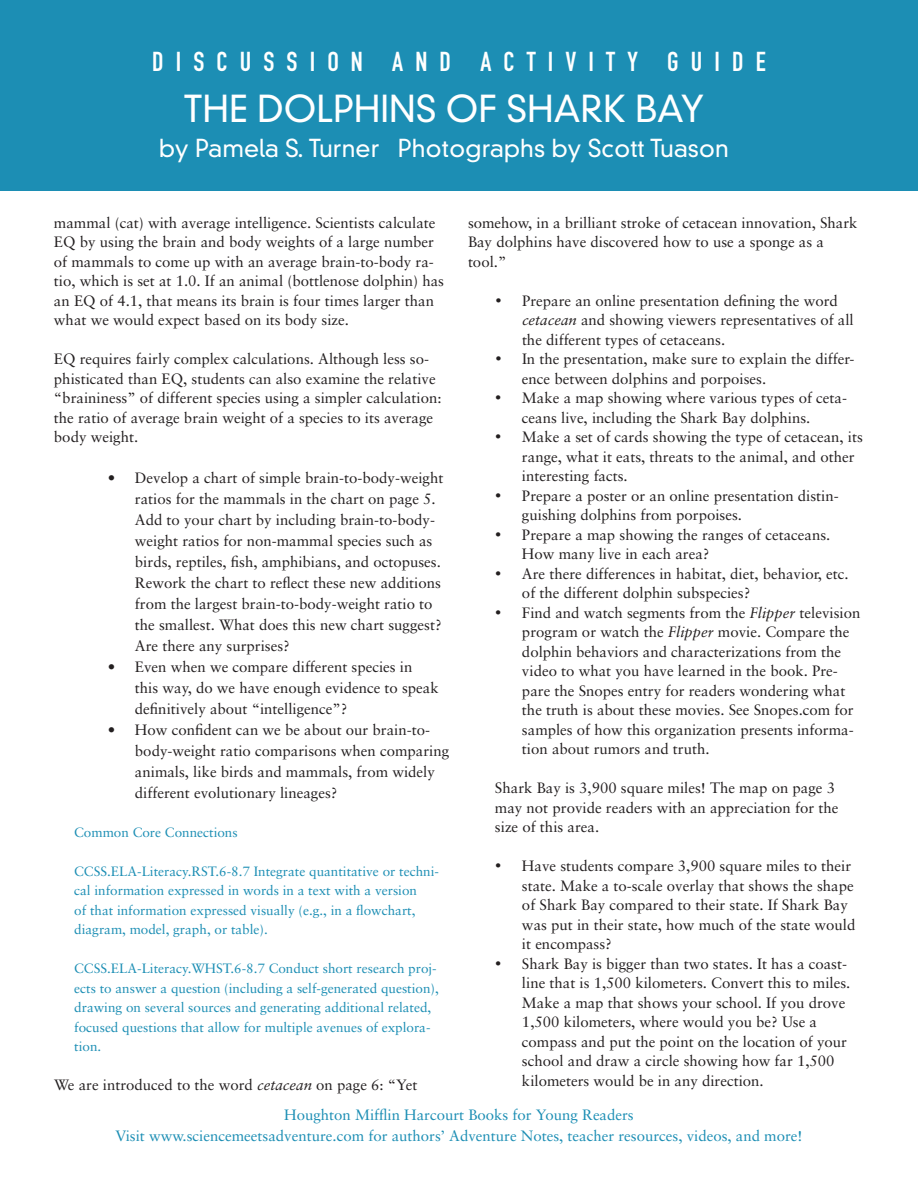
<style>
.page{position:relative;width:918px;height:1188px;background:#fff}
.page>*{position:absolute;margin:0;border:0;box-sizing:border-box;transform-origin:0 0}
.t1{font:300 36px "DIN Neuzeit Grotesk Std";color:#fff}
.t2{font:27px "DIN Engschrift Std";letter-spacing:.45em;color:#fff}
.t3{font:300 24px "DIN Neuzeit Grotesk Std";color:#fff}
.t4{font:15px/19.5px "Sabon";color:#231f20}
.t5{font:15px/21px "Sabon";color:#1c8eb4;text-align:center}
.t6{font:13.5px/19.5px "Sabon";color:#1c8eb4}
.s1{font-style:italic}
</style>
<div class="page">
<div style="left:0;top:0;width:918px;height:191px;background:#1c8eb4"></div>
<h2 class="t2" style="left:152px;top:46px;width:615px">DISCUSSION AND ACTIVITY GUIDE</h2>
<h1 class="t1" style="left:184px;top:88px;width:522px">The dolphins of shark bay</h1>
<h3 class="t3" style="left:159px;top:134px;width:572px">by Pamela S. Turner Photographs by Scott Tuason</h3>
<p class="t4" style="left:54px;top:212px;width:392px">mammal (cat) with average intelligence. Scientists calculate EQ by using the brain and body weights of a large number of mammals to come up with an average brain-to-body ra&shy;tio, which is set at 1.0. If an animal (bottlenose dolphin) has an EQ of 4.1, that means its brain is four times larger than what we would expect based on its body size.</p>
<p class="t4" style="left:54px;top:349px;width:389px">EQ requires fairly complex calculations. Although less so&shy;phisticated than EQ, students can also examine the relative “braininess” of different species using a simpler calculation: the ratio of average brain weight of a species to its average body weight.</p>
<p class="t4" style="left:135px;top:467px;width:310px;line-height:21px;text-indent:-27px">• Develop a chart of simple brain-to-body-weight ratios for the mammals in the chart on page 5.<br>Add to your chart by including brain-to-body&shy;weight ratios for non-mammal species such as birds, reptiles, fish, amphibians, and octopuses.<br>Rework the chart to reflect these new additions from the largest brain-to-body-weight ratio to the smallest. What does this new chart suggest?<br>Are there any surprises?</p>
<p class="t4" style="left:135px;top:656px;width:305px;line-height:21px;text-indent:-27px">• Even when we compare different species in this way, do we have enough evidence to speak definitively about “intelligence”?</p>
<p class="t4" style="left:135px;top:719px;width:316px;line-height:21px;text-indent:-27px">• How confident can we be about our brain-to&shy;body-weight ratio comparisons when comparing animals, like birds and mammals, from widely different evolutionary lineages?</p>
<p class="t6" style="left:74px;top:822px;width:165px">Common Core Connections</p>
<p class="t6" style="left:74px;top:861px;width:366px">CCSS.ELA-Literacy.RST.6-8.7 Integrate quantitative or techni&shy;cal information expressed in words in a text with a version<br>of that information expressed visually (e.g., in a flowchart, diagram, model, graph, or table).</p>
<p class="t6" style="left:74px;top:958px;width:366px">CCSS.ELA-Literacy.WHST.6-8.7 Conduct short research proj&shy;ects to answer a question (including a self-generated question), drawing on several sources and generating additional related, focused questions that allow for multiple avenues of explora&shy;tion.</p>
<p class="t4" style="left:54px;top:1075px;width:365px">We are introduced to the word <span class="s1">cetacean</span> on page 6: “Yet</p>
<p class="t4" style="left:468px;top:212px;width:391px">somehow, in a brilliant stroke of cetacean innovation, Shark<br>Bay dolphins have discovered how to use a sponge as a tool.”</p>
<p class="t4" style="left:522px;top:290px;width:333px;text-indent:-27px">• Prepare an online presentation defining the word <span class="s1">cetacean</span> and showing viewers representatives of all the different types of cetaceans.</p>
<p class="t4" style="left:522px;top:349px;width:334px;text-indent:-27px">• In the presentation, make sure to explain the differ&shy;ence between dolphins and porpoises.</p>
<p class="t4" style="left:522px;top:388px;width:327px;text-indent:-27px">• Make a map showing where various types of ceta&shy;ceans live, including the Shark Bay dolphins.</p>
<p class="t4" style="left:522px;top:427px;width:342px;text-indent:-27px">• Make a set of cards showing the type of cetacean, its range, what it eats, threats to the animal, and other interesting facts.</p>
<p class="t4" style="left:522px;top:485px;width:318px;text-indent:-27px">• Prepare a poster or an online presentation distin&shy;guishing dolphins from porpoises.</p>
<p class="t4" style="left:522px;top:524px;width:310px;text-indent:-27px">• Prepare a map showing the ranges of cetaceans.<br>How many live in each area?</p>
<p class="t4" style="left:522px;top:563px;width:328px;text-indent:-27px">• Are there differences in habitat, diet, behavior, etc. of the different dolphin subspecies?</p>
<p class="t4" style="left:522px;top:602px;width:340px;text-indent:-27px">• Find and watch segments from the <span class="s1">Flipper</span> television program or watch the <span class="s1">Flipper</span> movie. Compare the dolphin behaviors and characterizations from the video to what you have learned in the book. Pre&shy;pare the Snopes entry for readers wondering what the truth is about these movies. See Snopes.com for samples of how this organization presents informa&shy;tion about rumors and truth.</p>
<p class="t4" style="left:495px;top:778px;width:345px">Shark Bay is 3,900 square miles! The map on page 3 may not provide readers with an appreciation for the size of this area.</p>
<p class="t4" style="left:522px;top:856px;width:335px;text-indent:-27px">• Have students compare 3,900 square miles to their state. Make a to-scale overlay that shows the shape of Shark Bay compared to their state. If Shark Bay was put in their state, how much of the state would it encompass?</p>
<p class="t4" style="left:522px;top:953px;width:330px;text-indent:-27px">• Shark Bay is bigger than two states. It has a coast&shy;line that is 1,500 kilometers. Convert this to miles.<br>Make a map that shows your school. If you drove 1,500 kilometers, where would you be? Use a compass and put the point on the location of your school and draw a circle showing how far 1,500 kilometers would be in any direction.</p>
<p class="t5" style="left:115px;top:1104px;width:689px">Houghton Mifflin Harcourt Books for Young Readers<br>Visit www.sciencemeetsadventure.com for authors’ Adventure Notes, teacher resources, videos, and more!</p>
</div>
